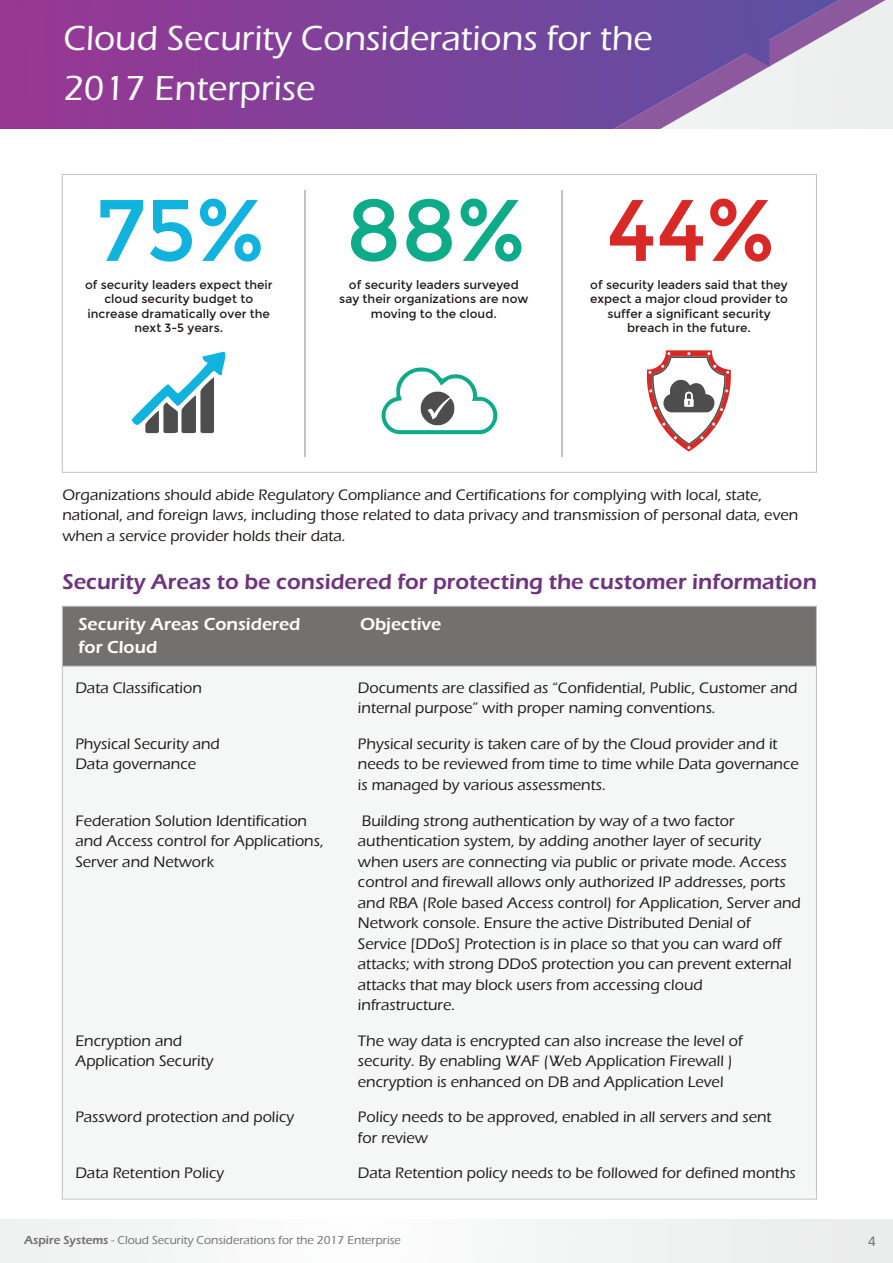
<style>
.page{position:relative;width:893px;height:1263px;background:#fff}
.page>*{position:absolute;margin:0;border:0;box-sizing:border-box;transform-origin:0 0}
.t1{font:87px "Montserrat";color:#0fb3de}
.t2{font:87px "Montserrat";color:#0dab87}
.t3{font:87px "Montserrat";color:#d92926}
.t4{font:500 36px/50.1px "Eras ITC";color:#fff}
.t5{font:600 22.2px "Eras ITC";color:#703380}
.t6{font:600 18px/23.2px "Eras ITC";color:#fff}
.t7{font:500 15.75px/20.5px "Eras ITC";color:#1f1a17}
.t8{font:13.5px "Humanist 777 BT Roman B";color:#737070}
.t9{font:12px/14.7px "Montserrat";color:#1f1a17;text-align:center}
.t10{font:500 12px "Eras ITC";color:#737070}
.s1{font-weight:600}
</style>
<div class="page">
<div style="left:0;top:1219px;width:849px;height:44px;background:#f4f5f5"></div>
<div style="left:849px;top:1219px;width:44px;height:44px;background:#ebeded"></div>
<svg style="left:842px;top:0;width:47px;height:129px;background:#e4e0e6"></svg>
<svg style="left:0;top:0;width:842px;height:129px;background:#8852a1"></svg>
<div style="left:62px;top:667px;width:755px;height:533px;background:#f5f7f7"></div>
<div style="left:62px;top:605px;width:755px;height:62px;background:#737070"></div>
<svg style="left:62px;top:174px;width:755px;height:299px"></svg>
<hr style="left:305px;top:190px;width:1px;height:266px;background:#c2c2c2">
<hr style="left:561px;top:190px;width:2px;height:266px;background:#c2c2c2">
<svg style="left:381px;top:367px;width:116px;height:67px"></svg>
<svg style="left:132px;top:351px;width:96px;height:82px"></svg>
<svg style="left:647px;top:350px;width:84px;height:101px"></svg>
<h2 class="t4" style="left:63px;top:16px;width:591px">Cloud Security Considerations for the<br>2017 Enterprise</h2>
<h1 class="t1" style="left:96px;top:177px;width:170px">75%</h1>
<p class="t9" style="left:88px;top:291px;width:184px">cloud security budget to increase dramatically over the next 3-5 years.</p>
<p class="t9" style="left:85px;top:277px;width:189px">of security leaders expect their</p>
<h1 class="t2" style="left:346px;top:177px;width:181px">88%</h1>
<p class="t9" style="left:349px;top:277px;width:171px">of security leaders surveyed</p>
<p class="t9" style="left:339px;top:291px;width:191px">say their organizations are now moving to the cloud.</p>
<h1 class="t3" style="left:607px;top:177px;width:170px">44%</h1>
<p class="t9" style="left:590px;top:277px;width:199px">of security leaders said that they expect a major cloud provider to suffer a significant security breach in the future.</p>
<p class="t7" style="left:62px;top:486px;width:737px">Organizations should abide Regulatory Compliance and Certifications for complying with local, state, national, and foreign laws, including those related to data privacy and transmission of personal data, even when a service provider holds their data.</p>
<h3 class="t5" style="left:62px;top:573px;width:756px">Security Areas to be considered for protecting the customer information</h3>
<p class="t6" style="left:78px;top:614px;width:224px">Security Areas Considered for Cloud</p>
<p class="t6" style="left:360px;top:614px;width:83px">Objective</p>
<p class="t7" style="left:75px;top:679px;width:128px">Data Classification</p>
<p class="t7" style="left:358px;top:679px;width:441px">Documents are classified as “Confidential, Public, Customer and internal purpose” with proper naming conventions.</p>
<p class="t7" style="left:75px;top:735px;width:146px">Physical Security and</p>
<p class="t7" style="left:358px;top:735px;width:421px">Physical security is taken care of by the Cloud provider and it</p>
<p class="t7" style="left:75px;top:756px;width:122px">Data governance</p>
<p class="t7" style="left:358px;top:756px;width:442px">needs to be reviewed from time to time while Data governance is managed by various assessments.</p>
<p class="t7" style="left:75px;top:812px;width:233px">Federation Solution Identification</p>
<p class="t7" style="left:362px;top:812px;width:374px">Building strong authentication by way of a two factor</p>
<p class="t7" style="left:75px;top:832px;width:250px">and Access control for Applications,</p>
<p class="t7" style="left:358px;top:832px;width:405px">authentication system, by adding another layer of security</p>
<p class="t7" style="left:75px;top:853px;width:140px">Server and Network</p>
<p class="t7" style="left:358px;top:853px;width:444px">when users are connecting via public or private mode. Access control and firewall allows only authorized IP addresses, ports and RBA (Role based Access control) for Application, Server and Network console. Ensure the active Distributed Denial of Service [DDoS] Protection is in place so that you can ward off attacks; with strong DDoS protection you can prevent external attacks that may block users from accessing cloud infrastructure.</p>
<p class="t7" style="left:75px;top:1032px;width:108px">Encryption and</p>
<p class="t7" style="left:358px;top:1032px;width:386px">The way data is encrypted can also increase the level of</p>
<p class="t7" style="left:75px;top:1052px;width:140px">Application Security</p>
<p class="t7" style="left:358px;top:1052px;width:376px">security. By enabling WAF (Web Application Firewall ) encryption is enhanced on DB and Application Level</p>
<p class="t7" style="left:75px;top:1108px;width:220px">Password protection and policy</p>
<p class="t7" style="left:358px;top:1108px;width:415px">Policy needs to be approved, enabled in all servers and sent for review</p>
<p class="t7" style="left:75px;top:1164px;width:150px">Data Retention Policy</p>
<p class="t7" style="left:358px;top:1164px;width:439px">Data Retention policy needs to be followed for defined months</p>
<p class="t10" style="left:24px;top:1236px;width:378px"><span class="s1">Aspire Systems</span> - Cloud Security Considerations for the 2017 Enterprise</p>
<p class="t8" style="left:868px;top:1235px;width:9px">4</p>
</div>
